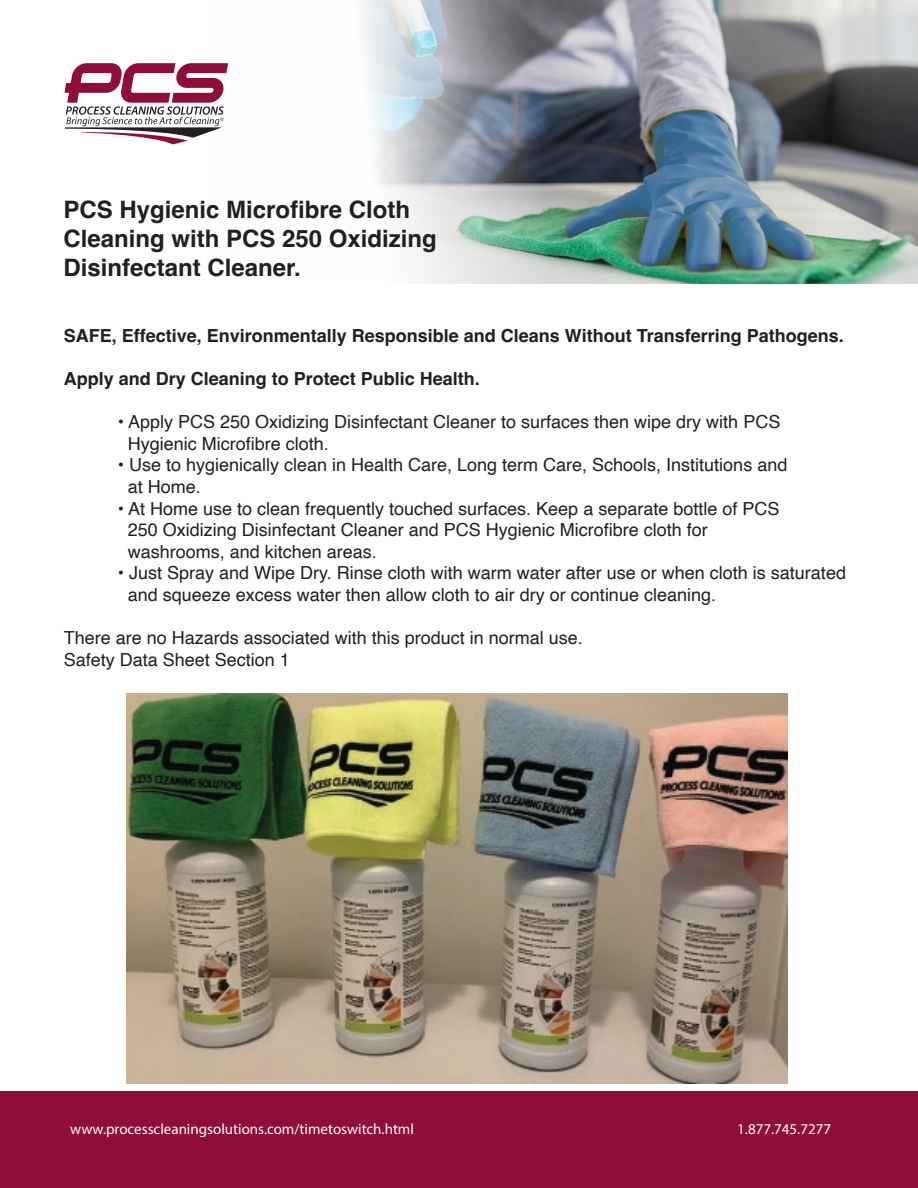
<style>
.page{position:relative;width:918px;height:1188px;background:#fff}
.page>*{position:absolute;margin:0;border:0;box-sizing:border-box;transform-origin:0 0}
.t1{font:700 24px/28.8px "Helvetica";color:#231f20}
.t2{font:18px/21.6px "Helvetica";color:#231f20}
.t3{font:700 18px "Helvetica";color:#231f20}
.t4{font:15px "Myriad Pro";color:#fff}
.t5{font:4.5px "Helvetica";color:#231f20}
</style>
<div class="page">
<img style="left:228px;top:0;width:690px;height:284px">
<svg style="left:65px;top:63px;width:163px;height:81px"></svg>
<div style="left:0;top:1092px;width:918px;height:96px;background:#8e0d3a"></div>
<img style="left:126px;top:693px;width:662px;height:390px">
<p class="t5" style="left:220px;top:116px;width:5px">®</p>
<p class="t1" style="left:63px;top:198px;width:375px">PCS Hygienic Microfibre Cloth<br>Cleaning with PCS 250 Oxidizing<br>Disinfectant Cleaner.</p>
<p class="t3" style="left:64px;top:325px;width:781px">SAFE, Effective, Environmentally Responsible and Cleans Without Transferring Pathogens.</p>
<p class="t3" style="left:64px;top:368px;width:418px">Apply and Dry Cleaning to Protect Public Health.</p>
<p class="t2" style="left:128px;top:412px;width:654px;text-indent:-10px">• Apply PCS 250 Oxidizing Disinfectant Cleaner to surfaces then wipe dry with PCS<br>Hygienic Microfibre cloth.</p>
<p class="t2" style="left:128px;top:455px;width:661px;text-indent:-10px">• Use to hygienically clean in Health Care, Long term Care, Schools, Institutions and at Home.</p>
<p class="t2" style="left:128px;top:498px;width:653px;text-indent:-10px">• At Home use to clean frequently touched surfaces. Keep a separate bottle of PCS<br>250 Oxidizing Disinfectant Cleaner and PCS Hygienic Microfibre cloth for</p>
<p class="t2" style="left:128px;top:541px;width:251px">washrooms, and kitchen areas.</p>
<p class="t2" style="left:128px;top:563px;width:720px;text-indent:-10px">• Just Spray and Wipe Dry. Rinse cloth with warm water after use or when cloth is saturated and squeeze excess water then allow cloth to air dry or continue cleaning.</p>
<p class="t2" style="left:64px;top:628px;width:521px">There are no Hazards associated with this product in normal use.</p>
<p class="t2" style="left:64px;top:649px;width:228px">Safety Data Sheet Section 1</p>
<p class="t4" style="left:70px;top:1120px;width:345px">www.processcleaningsolutions.com/timetoswitch.html</p>
<p class="t4" style="left:737px;top:1120px;width:95px">1.877.745.7277</p>
</div>
